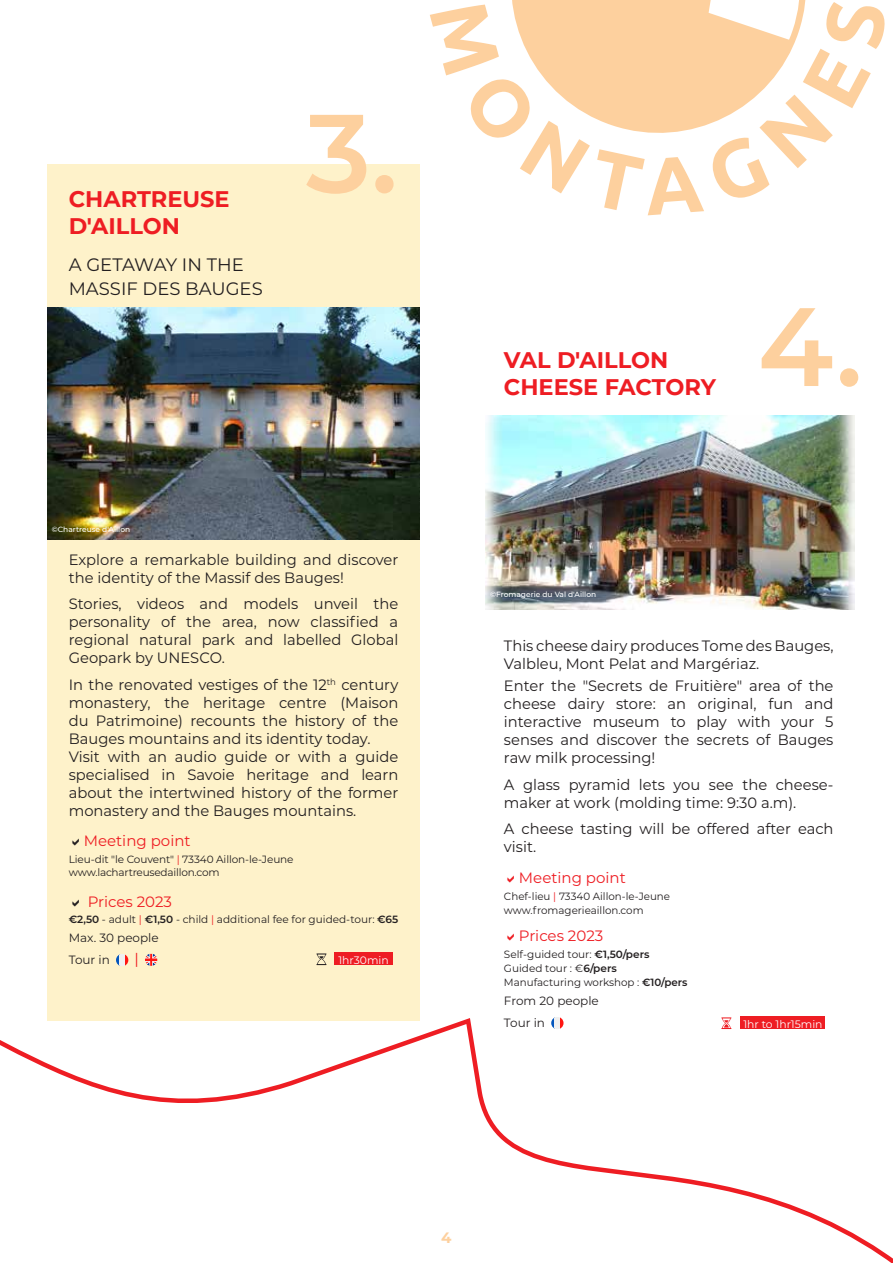
<style>
.page{position:relative;width:893px;height:1263px;background:#fff}
.page>*{position:absolute;margin:0;border:0;box-sizing:border-box;transform-origin:0 0}
.t1{font:600 111.15px "Montserrat";color:#fdd09e}
.t2{font:700 22.5px/27px "Montserrat";color:#ee1d23}
.t3{font:18px/24px "Montserrat";color:#231f20}
.t4{font:15px/18px "Montserrat";color:#231f20}
.t5{font:15px "Montserrat";color:#ee1d23}
.t6{font:700 15px "Montserrat";color:#fdd09e}
.t7{font:12px/22.2px "Montserrat";color:#231f20}
.t8{font:10.8px "Montserrat";color:#fff}
.t9{font:10.5px/14.4px "Montserrat";color:#231f20}
.t10{font:500 7.5px "Montserrat";color:#fff}
.s1{color:#ee1d23}
.s2{font-weight:600}
</style>
<div class="page">
<svg style="left:0;top:918px;width:893px;height:345px"></svg>
<div style="left:48px;top:164px;width:372px;height:856px;background:#fef2ca"></div>
<svg style="left:116px;top:955px;width:3px;height:11px"></svg>
<div style="left:119px;top:954px;width:6px;height:12px;background:#f0f0f0"></div>
<svg style="left:125px;top:954px;width:3px;height:12px"></svg>
<svg style="left:145px;top:953px;width:12px;height:13px"></svg>
<svg style="left:316px;top:953px;width:10px;height:12px"></svg>
<div style="left:334px;top:952px;width:59px;height:13px;background:#ee1d23"></div>
<img style="left:48px;top:307px;width:372px;height:232px">
<svg style="left:430px;top:5px;width:157px;height:188px"></svg>
<svg style="left:597px;top:151px;width:107px;height:64px"></svg>
<svg style="left:713px;top:2px;width:172px;height:196px"></svg>
<svg style="left:493px;top:0;width:331px;height:151px;fill:#fdd09e"></svg>
<svg style="left:551px;top:1017px;width:3px;height:12px"></svg>
<div style="left:554px;top:1017px;width:6px;height:12px;background:#f0f0f0"></div>
<svg style="left:560px;top:1017px;width:3px;height:12px"></svg>
<div style="left:741px;top:1016px;width:84px;height:13px;background:#ee1d23"></div>
<img style="left:486px;top:416px;width:369px;height:193px">
<svg style="left:721px;top:1017px;width:10px;height:12px"></svg>
<svg style="left:508px;top:933px;width:6px;height:7px"></svg>
<h2 class="t2" style="left:69px;top:184px;width:162px">CHARTREUSE<br>D'AILLON</h2>
<p class="t3" style="left:69px;top:251px;width:195px">A GETAWAY IN THE<br>MASSIF DES BAUGES</p>
<h1 class="t1" style="left:306px;top:74px;width:93px">3.</h1>
<p class="t10" style="left:52px;top:524px;width:80px">©Chartreuse d'Aillon</p>
<p class="t4" style="left:69px;top:550px;width:331px">Explore a remarkable building and discover the identity of the Massif des Bauges!</p>
<p class="t4" style="left:69px;top:594px;width:331px;text-align:justify">Stories, videos and models unveil the personality of the area, now classified a regional natural park and labelled Global Geopark by UNESCO.</p>
<p class="t4" style="left:69px;top:675px;width:331px">In the renovated vestiges of the 12<sup>th</sup> century monastery, the heritage centre (Maison du Patrimoine) recounts the history of the Bauges mountains and its identity today.<br>Visit with an audio guide or with a guide specialised in Savoie heritage and learn about the intertwined history of the former monastery and the Bauges mountains.</p>
<p class="t5" style="left:84px;top:831px;width:108px">Meeting point</p>
<p class="t9" style="left:69px;top:853px;width:226px;line-height:12.6px">Lieu-dit "le Couvent" <span class="s1">|</span> 73340 Aillon-le-Jeune www.lachartreusedaillon.com</p>
<p class="t5" style="left:88px;top:891px;width:86px">Prices 2023</p>
<p class="t9" style="left:69px;top:912px;width:331px"><span class="s2">€2,50</span> - adult <span class="s1">|</span> <span class="s2">€1,50</span> - child <span class="s1">|</span> additional fee for guided-tour: <span class="s2">€65</span></p>
<p class="t7" style="left:69px;top:926px;width:92px">Max. 30 people<br>Tour in</p>
<p class="t5" style="left:134px;top:949px;width:6px">|</p>
<p class="t8" style="left:338px;top:953px;width:52px">1hr30min</p>
<h2 class="t2" style="left:504px;top:345px;width:213px">VAL D'AILLON<br>CHEESE FACTORY</h2>
<h1 class="t1" style="left:758px;top:268px;width:106px">4.</h1>
<p class="t10" style="left:490px;top:589px;width:108px">©Fromagerie du Val d'Aillon</p>
<p class="t4" style="left:504px;top:636px;width:331px">This cheese dairy produces Tome des Bauges,<br>Valbleu, Mont Pelat and Margériaz.</p>
<p class="t4" style="left:504px;top:676px;width:331px;text-align:justify">Enter the "Secrets de Fruitière" area of the cheese dairy store: an original, fun and interactive museum to play with your 5 senses and discover the secrets of Bauges raw milk processing!</p>
<p class="t4" style="left:504px;top:775px;width:331px">A glass pyramid lets you see the cheese&shy;maker at work (molding time: 9:30 a.m).</p>
<p class="t4" style="left:504px;top:819px;width:331px">A cheese tasting will be offered after each visit.</p>
<p class="t5" style="left:519px;top:867px;width:108px">Meeting point</p>
<p class="t9" style="left:504px;top:888px;width:168px">Chef-lieu <span class="s1">|</span> 73340 Aillon-le-Jeune www.fromagerieaillon.com</p>
<p class="t5" style="left:519px;top:925px;width:86px">Prices 2023</p>
<p class="t9" style="left:504px;top:946px;width:185px">Self-guided tour: <span class="s2">€1,50/pers<br></span>Guided tour : €<span class="s2">6/pers<br></span>Manufacturing workshop : <span class="s2">€10/pers</span></p>
<p class="t7" style="left:504px;top:989px;width:96px">From 20 people<br>Tour in</p>
<p class="t8" style="left:743px;top:1016px;width:81px">1hr to 1hr15min</p>
<p class="t6" style="left:441px;top:1227px;width:12px">4</p>
</div>
